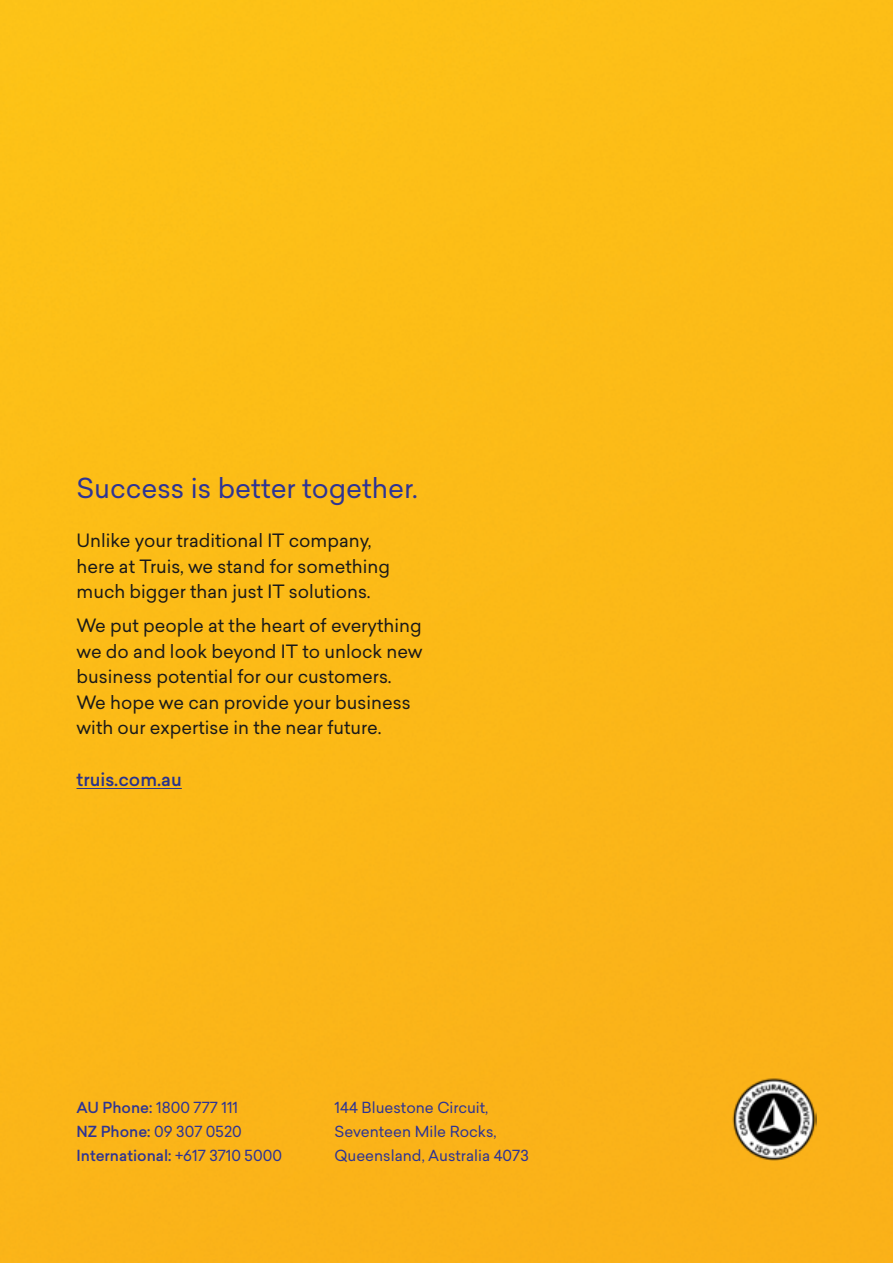
<style>
.page{position:relative;width:893px;height:1263px;background:#fcba17}
.page>*{position:absolute;margin:0;border:0;box-sizing:border-box;transform-origin:0 0}
.t1{font:27px "Sailec";color:#2d3494}
.t2{font:18px/25.5px "Sailec";color:#1a1a1a}
.t3{font:500 18px "Sailec";color:#28328c}
.t4{font:15px/24px "Sailec";color:#2d3494}
.s1{font-weight:500}
</style>
<div class="page">
<hr style="left:77px;top:788px;width:105px;height:1px;background:#28328c">
<img style="left:731px;top:1078px;width:85px;height:83px">
<h1 class="t1" style="left:77px;top:469px;width:343px">Success is better together.</h1>
<p class="t2" style="left:77px;top:528px;width:315px">Unlike your traditional IT company, here at Truis, we stand for something much bigger than just IT solutions.</p>
<p class="t2" style="left:77px;top:613px;width:347px">We put people at the heart of everything we do and look beyond IT to unlock new business potential for our customers.<br>We hope we can provide your business with our expertise in the near future.</p>
<p class="t3" style="left:77px;top:766px;width:107px">truis.com.au</p>
<p class="t4" style="left:77px;top:1095px;width:207px"><span class="s1">AU Phone:</span> 1800 777 111<br><span class="s1">NZ Phone:</span> 09 307 0520<br><span class="s1">International:</span> +617 3710 5000</p>
<p class="t4" style="left:334px;top:1095px;width:196px">144 Bluestone Circuit,<br>Seventeen Mile Rocks,<br>Queensland, Australia 4073</p>
</div>
